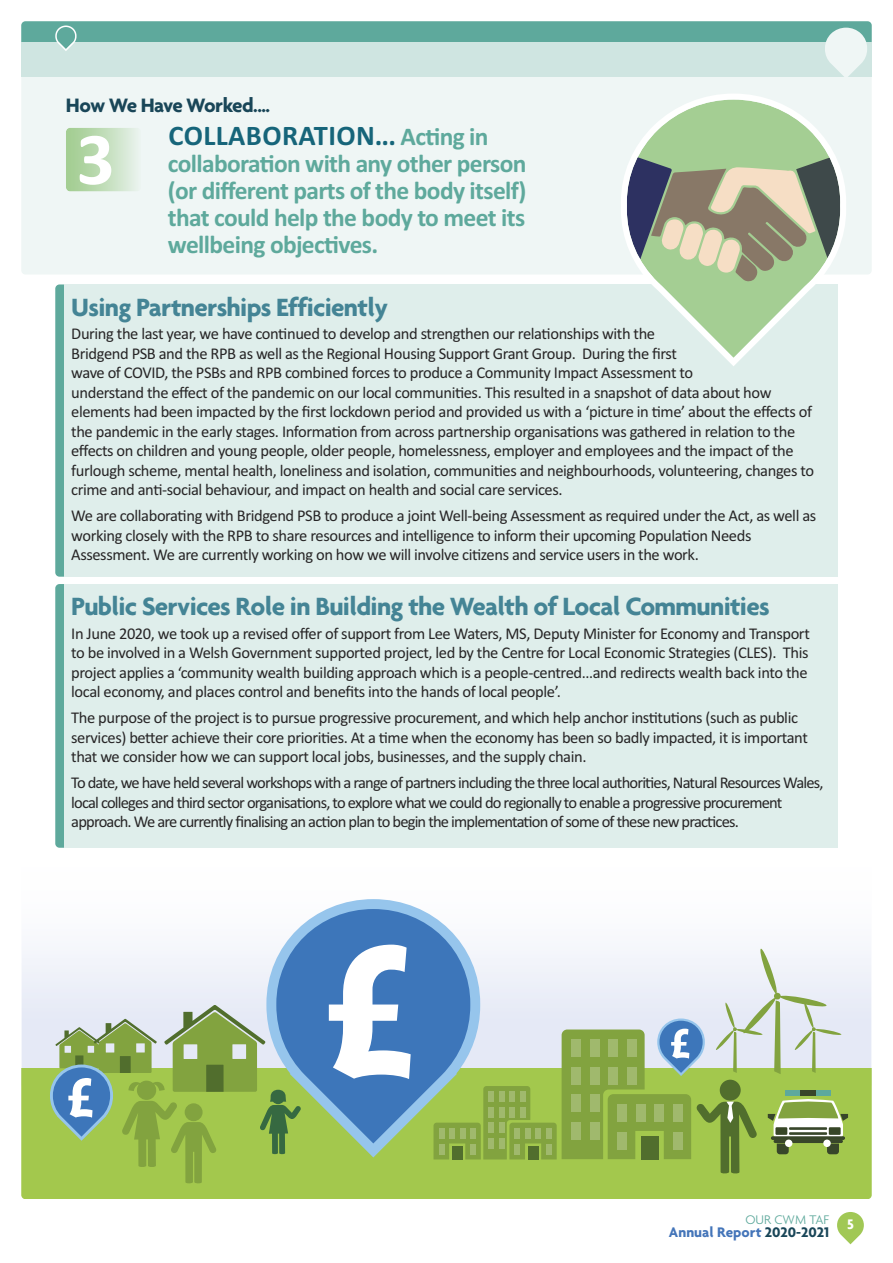
<style>
.page{position:relative;width:893px;height:1263px;background:#fff}
.page>*{position:absolute;margin:0;border:0;box-sizing:border-box;transform-origin:0 0}
.t1{font:700 75px "Calibri";color:#fff}
.t2{font:700 28.5px "Calibri";letter-spacing:.015em;color:#16657a}
.t3{font:700 27px "Agenda";letter-spacing:-.025em;color:#448495}
.t4{font:700 25.5px/27px "Calibri";letter-spacing:-.025em;color:#5ea99c;text-align:justify}
.t5{font:700 21px "Agenda";letter-spacing:-.045em;color:#194658}
.t6{font:16.5px/19.5px "Calibri";letter-spacing:-.025em;color:#272526}
.t7{font:16.5px/19.5px "Calibri";letter-spacing:-.05em;color:#272526}
.t8{font:700 15px "Agenda";color:#4475b9}
.t9{font:700 15px "Agenda";color:#fff}
.t10{font:300 13.5px "Agenda";color:#5ea99c}
.s1{font-size:25.5px;color:#5ea99c}
.s2{color:#194658}
</style>
<div class="page">
<div style="left:21px;top:863px;width:851px;height:226px;background:linear-gradient(to bottom,#fff,#dde3f3)"></div>
<div style="left:21px;top:21px;width:851px;height:254px;background:#eff6f5;border-radius:4px"></div>
<svg style="left:21px;top:21px;width:851px;height:56px;background:#a7d0c8"></svg>
<svg style="left:837px;top:1212px;width:27px;height:32px"></svg>
<div style="left:66px;top:128px;width:75px;height:63px;background:linear-gradient(to right,#9dca8a,#e8f2ec)"></div>
<div style="left:55px;top:284px;width:17px;height:293px;background:#5ea99c;border-radius:4px"></div>
<div style="left:64px;top:284px;width:774px;height:293px;background:#dfeeeb"></div>
<svg style="left:621px;top:94px;width:225px;height:272px"></svg>
<div style="left:55px;top:584px;width:17px;height:264px;background:#5ea99c;border-radius:4px"></div>
<div style="left:64px;top:584px;width:774px;height:264px;background:#dfeeeb"></div>
<div style="left:21px;top:1068px;width:851px;height:130px;background:#a3c84d"></div>
<svg style="left:266px;top:899px;width:214px;height:258px;fill:#3d76ba"></svg>
<svg style="left:329px;top:945px;width:82px;height:134px"></svg>
<svg style="left:433px;top:948px;width:415px;height:226px"></svg>
<svg style="left:50px;top:1005px;width:251px;height:178px"></svg>
<p class="t5" style="left:66px;top:92px;width:206px">How We Have Worked....</p>
<h1 class="t1" style="left:77px;top:114px;width:40px">3</h1>
<h2 class="t2" style="left:168px;top:119px;width:322px">CoLLABoRATIon... <span class="s1">Acting in</span></h2>
<h3 class="t4" style="left:168px;top:150px;width:360px">collaboration with any other person (or different parts of the body itself) that could help the body to meet its wellbeing objectives.</h3>
<h3 class="t3" style="left:71px;top:290px;width:318px">Using Partnerships Efficiently</h3>
<p class="t6" style="left:71px;top:324px;width:744px">During the last year, we have continued to develop and strengthen our relationships with the<br>Bridgend PSB and the RPB as well as the Regional Housing Support Grant Group. During the first<br>wave of COVID, the PSBs and RPB combined forces to produce a Community Impact Assessment to<br>understand the effect of the pandemic on our local communities. This resulted in a snapshot of data about how elements had been impacted by the first lockdown period and provided us with a ‘picture in time’ about the effects of the pandemic in the early stages. Information from across partnership organisations was gathered in relation to the effects on children and young people, older people, homelessness, employer and employees and the impact of the furlough scheme, mental health, loneliness and isolation, communities and neighbourhoods, volunteering, changes to crime and anti-social behaviour, and impact on health and social care services.</p>
<p class="t6" style="left:71px;top:506px;width:746px">We are collaborating with Bridgend PSB to produce a joint Well-being Assessment as required under the Act, as well as working closely with the RPB to share resources and intelligence to inform their upcoming Population Needs<br>Assessment. We are currently working on how we will involve citizens and service users in the work.</p>
<h3 class="t3" style="left:71px;top:590px;width:700px">Public Services Role in Building the Wealth of Local Communities</h3>
<p class="t6" style="left:71px;top:623px;width:740px">In June 2020, we took up a revised offer of support from Lee Waters, MS, Deputy Minister for Economy and Transport to be involved in a Welsh Government supported project, led by the Centre for Local Economic Strategies (CLES). This project applies a ‘community wealth building approach which is a people-centred…and redirects wealth back into the local economy, and places control and benefits into the hands of local people’.</p>
<p class="t6" style="left:71px;top:708px;width:738px">The purpose of the project is to pursue progressive procurement, and which help anchor institutions (such as public services) better achieve their core priorities. At a time when the economy has been so badly impacted, it is important that we consider how we can support local jobs, businesses, and the supply chain.</p>
<p class="t7" style="left:71px;top:773px;width:754px">To date, we have held several workshops with a range of partners including the three local authorities, Natural Resources Wales, local colleges and third sector organisations, to explore what we could do regionally to enable a progressive procurement approach. We are currently finalising an action plan to begin the implementation of some of these new practices.</p>
<p class="t10" style="left:745px;top:1211px;width:85px">OUR CWM TAF</p>
<p class="t9" style="left:847px;top:1215px;width:8px">5</p>
<p class="t8" style="left:669px;top:1223px;width:162px">Annual Report <span class="s2">2020-2021</span></p>
</div>
